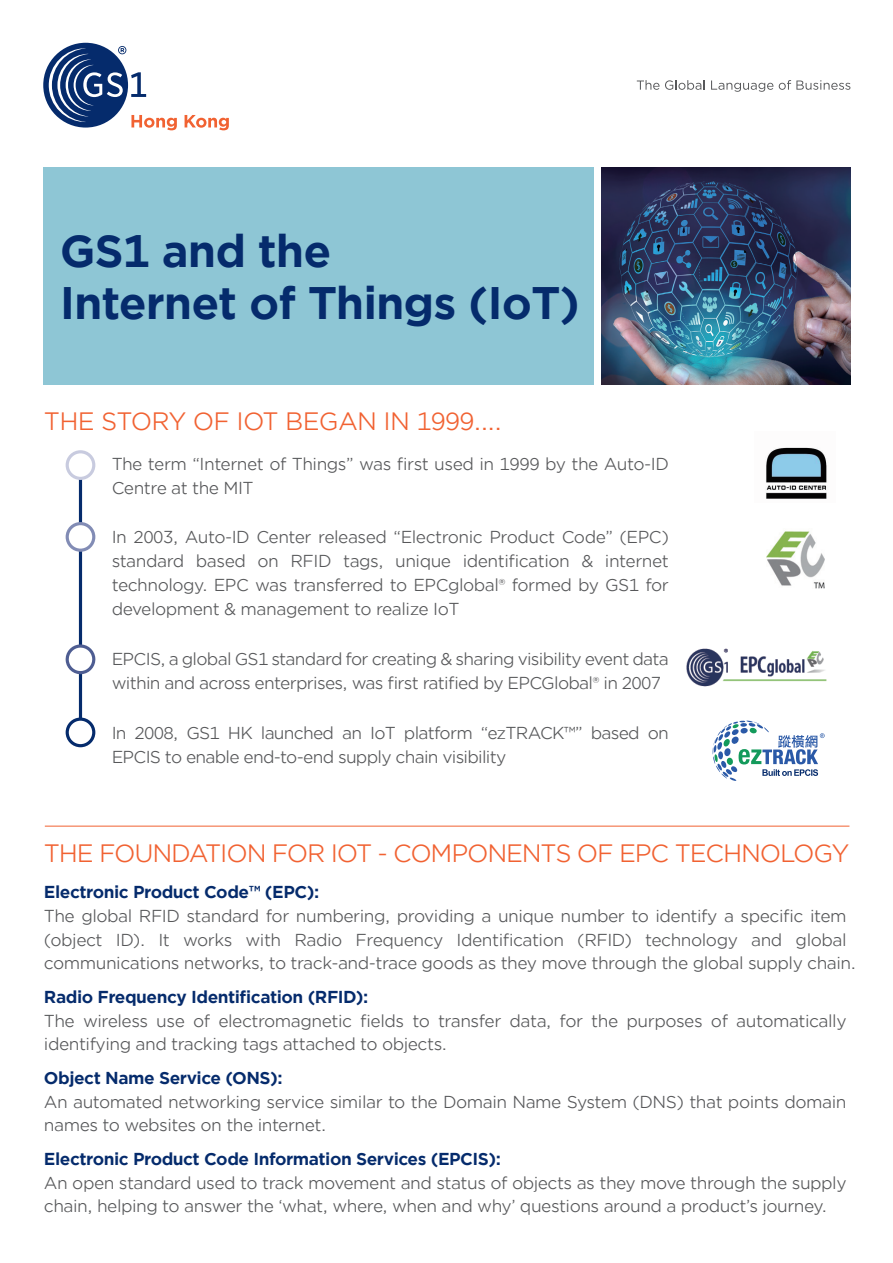
<style>
.page{position:relative;width:893px;height:1263px;background:#fff}
.page>*{position:absolute;margin:0;border:0;box-sizing:border-box;transform-origin:0 0}
.t1{font:700 43.5px/52.2px "Gotham Office";letter-spacing:-.025em;color:#052b6c}
.t2{font:24px "Gotham Office";letter-spacing:-.05em;color:#f16232}
.t3{font:24px "Gotham Office";letter-spacing:-.03em;color:#f16232}
.t4{font:16.5px/24px "Gotham Office";letter-spacing:-.03em;color:#57585a}
.t5{font:700 16.5px "Gotham Office";letter-spacing:-.03em;color:#052b6c}
</style>
<div class="page">
<hr style="left:79px;top:465px;width:3px;height:263px;background:#052b6c">
<div style="left:43px;top:43px;width:85px;height:85px;background:#052b6c;border-radius:50%"></div>
<svg style="left:49px;top:46px;width:128px;height:84px"></svg>
<svg style="left:185px;top:115px;width:44px;height:15px"></svg>
<svg style="left:637px;top:80px;width:68px;height:10px"></svg>
<svg style="left:711px;top:81px;width:62px;height:11px"></svg>
<svg style="left:779px;top:80px;width:71px;height:10px"></svg>
<div style="left:43px;top:167px;width:551px;height:217px;background:#8ec6d5"></div>
<img style="left:601px;top:167px;width:249px;height:217px">
<hr style="left:45px;top:826px;width:804px;height:1px;background:#f16232">
<div style="left:67px;top:452px;width:27px;height:26px;background:#fff;border-radius:50%"></div>
<div style="left:66px;top:450px;width:29px;height:30px;border:3px solid #c8cbdf;border-radius:50%"></div>
<div style="left:67px;top:524px;width:27px;height:26px;background:#fff;border-radius:50%"></div>
<div style="left:66px;top:522px;width:29px;height:30px;border:3px solid #828cb5;border-radius:50%"></div>
<svg style="left:65px;top:642px;width:31px;height:35px"></svg>
<svg style="left:67px;top:719px;width:27px;height:27px"></svg>
<div style="left:66px;top:717px;width:29px;height:30px;border:3px solid #052b6c;border-radius:50%"></div>
<img style="left:766px;top:531px;width:59px;height:57px">
<img style="left:766px;top:447px;width:61px;height:52px">
<img style="left:686px;top:648px;width:141px;height:39px">
<svg style="left:713px;top:720px;width:112px;height:61px"></svg>
<h1 class="t1" style="left:60px;top:224px;width:522px">GS1 and the<br>Internet of Things (IoT)</h1>
<h2 class="t3" style="left:44px;top:405px;width:460px">THE STORY OF IOT BEGAN IN 1999....</h2>
<p class="t4" style="left:112px;top:451px;width:559px">The term “Internet of Things” was first used in 1999 by the Auto-ID<br>Centre at the MIT</p>
<p class="t4" style="left:112px;top:525px;width:559px;text-align:justify">In 2003, Auto-ID Center released “Electronic Product Code” (EPC) standard based on RFID tags, unique identification &amp; internet technology. EPC was transferred to EPCglobal® formed by GS1 for development &amp; management to realize IoT</p>
<p class="t4" style="left:112px;top:646px;width:559px">EPCIS, a global GS1 standard for creating &amp; sharing visibility event data within and across enterprises, was first ratified by EPCGlobal® in 2007</p>
<p class="t4" style="left:112px;top:720px;width:559px">In 2008, GS1 HK launched an IoT platform “ezTRACK™” based on<br>EPCIS to enable end-to-end supply chain visibility</p>
<h2 class="t2" style="left:44px;top:838px;width:807px">THE FOUNDATION FOR IOT - COMPONENTS OF EPC TECHNOLOGY</h2>
<p class="t5" style="left:44px;top:881px;width:277px">Electronic Product Code™ (EPC):</p>
<p class="t4" style="left:44px;top:903px;width:804px">The global RFID standard for numbering, providing a unique number to identify a specific item (object ID). It works with Radio Frequency Identification (RFID) technology and global</p>
<p class="t4" style="left:44px;top:950px;width:813px">communications networks, to track-and-trace goods as they move through the global supply chain.</p>
<p class="t5" style="left:44px;top:986px;width:326px">Radio Frequency Identification (RFID):</p>
<p class="t4" style="left:44px;top:1009px;width:804px;line-height:22.5px">The wireless use of electromagnetic fields to transfer data, for the purposes of automatically identifying and tracking tags attached to objects.</p>
<p class="t5" style="left:44px;top:1067px;width:240px">Object Name Service (ONS):</p>
<p class="t4" style="left:44px;top:1090px;width:804px;line-height:22.5px">An automated networking service similar to the Domain Name System (DNS) that points domain names to websites on the internet.</p>
<p class="t5" style="left:44px;top:1148px;width:459px">Electronic Product Code Information Services (EPCIS):</p>
<p class="t4" style="left:44px;top:1171px;width:804px;line-height:22.5px">An open standard used to track movement and status of objects as they move through the supply chain, helping to answer the ‘what, where, when and why’ questions around a product’s journey.</p>
</div>
